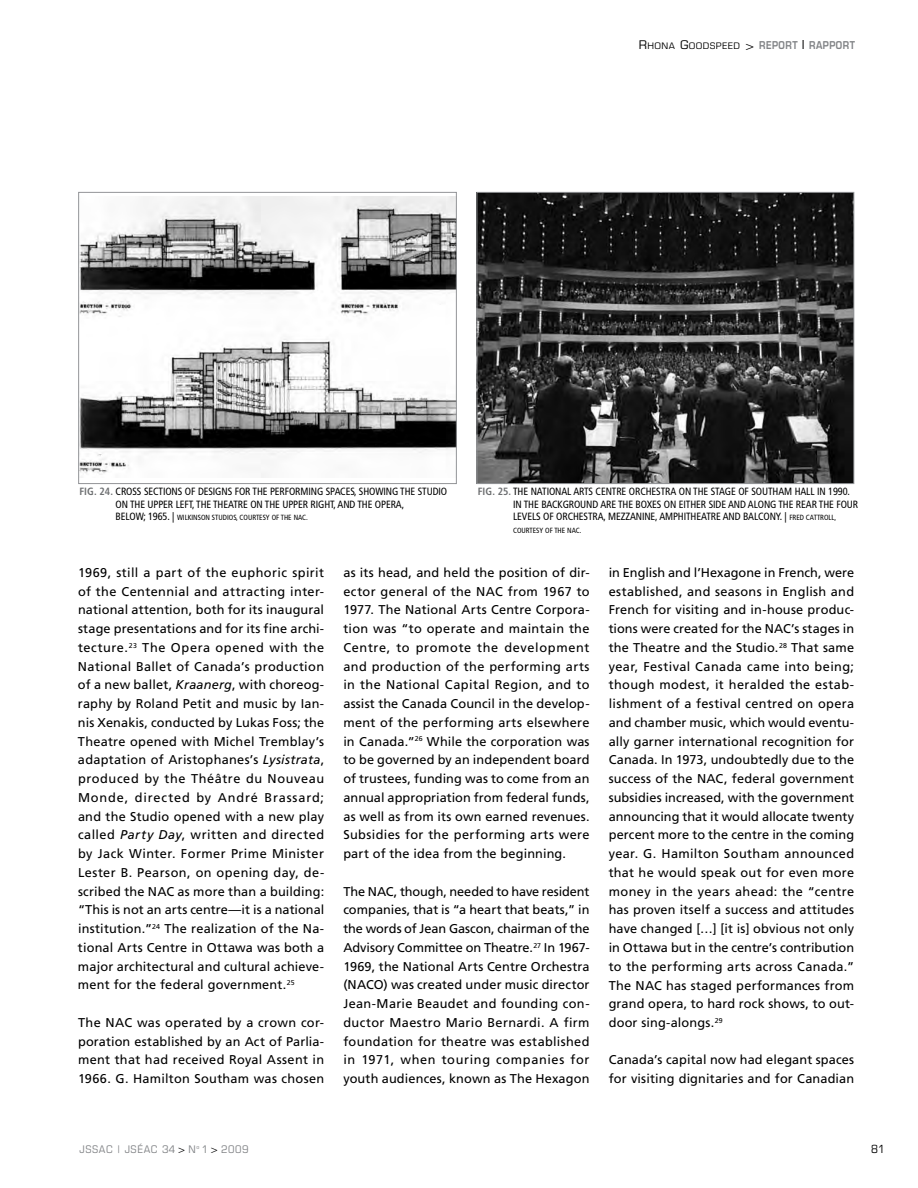
<style>
.page{position:relative;width:918px;height:1188px;background:#fff}
.page>*{position:absolute;margin:0;border:0;box-sizing:border-box;transform-origin:0 0}
.t1{font:12.75px/18.8px "Frutiger";letter-spacing:.015em;color:#000;text-align:justify}
.t2{font:condensed 11.25px "Eurostile";color:#000;scale:1.1 1}
.t3{font:condensed 10.5px/12.8px "Frutiger";letter-spacing:-.01em;color:#000}
.t4{font:600 10.5px "Eurostile";letter-spacing:.05em;color:#808285;scale:.85 1}
.t5{font:condensed 10.5px "Eurostile";letter-spacing:.05em;color:#808285;scale:1.1 1}
.t6{font:condensed 7.5px "Frutiger";color:#000}
.s1{font-weight:400;font-stretch:condensed;font-size:12px;color:#000}
.s2{font-weight:400;font-stretch:condensed;font-size:9px;color:#000}
.s3{font-size:12px;color:#000}
.s4{font-weight:700;color:#6d6f71}
.s5{font-size:10.5px}
.s6{font-size:7.5px}
.s7{font-style:italic}
.s8{color:#000}
</style>
<div class="page">
<img style="left:80px;top:197px;width:375px;height:280px">
<div style="left:78px;top:192px;width:379px;height:292px;border:1px solid #939598"></div>
<img style="left:479px;top:194px;width:373px;height:288px">
<div style="left:477px;top:192px;width:377px;height:292px;border:1px solid #939598"></div>
<p class="t4" style="left:639px;top:38px;width:256px"><span class="s1">R</span><span class="s2">HONA</span> <span class="s1">G</span><span class="s2">OODSPEED</span> <span class="s1">&gt;</span> REPORT <span class="s3">|</span> RAPPORT</p>
<p class="t3" style="left:116px;top:485px;width:333px;text-indent:-36px"><span class="s4">Fig. 24.</span> CROSS SECTIONS OF DESIGNS FOR THE PERFORMING SPACES, SHOWING THE STUDIO<br>ON THE UPPER LEFT, THE THEATRE ON THE UPPER RIGHT, AND THE OPERA,</p>
<p class="t6" style="left:116px;top:513px;width:194px"><span class="s5">BELOW; 1965. |</span> WILKINSON STUDIOS, COURTESY OF THE NAC.</p>
<p class="t3" style="left:513px;top:485px;width:347px;text-indent:-35px"><span class="s4">Fig. 25.</span> THE NATIONAL ARTS CENTRE ORCHESTRA ON THE STAGE OF SOUTHAM HALL IN 1990.<br>IN THE BACKGROUND ARE THE BOXES ON EITHER SIDE AND ALONG THE REAR THE FOUR<br>LEVELS OF ORCHESTRA, MEZZANINE, AMPHITHEATRE AND BALCONY. | <span class="s6">FRED CATTROLL,</span></p>
<p class="t6" style="left:513px;top:526px;width:70px">COURTESY OF THE NAC.</p>
<p class="t1" style="left:78px;top:563px;width:248px">1969, still a part of the euphoric spirit of the Centennial and attracting inter&shy;national attention, both for its inaugural stage presentations and for its fine archi&shy;tecture.<sup>23</sup> The Opera opened with the National Ballet of Canada’s production of a new ballet, <span class="s7">Kraanerg</span>, with choreog&shy;raphy by Roland Petit and music by Ian&shy;nis Xenakis, conducted by Lukas Foss; the Theatre opened with Michel Tremblay’s adaptation of Aristophanes’s <span class="s7">Lysistrata</span>, produced by the Théâtre du Nouveau Monde, directed by André Brassard; and the Studio opened with a new play called <span class="s7">Party Day</span>, written and directed by Jack Winter. Former Prime Minister Lester B. Pearson, on opening day, de&shy;scribed the NAC as more than a building: “This is not an arts centre—it is a national institution.”<sup>24</sup> The realization of the Na&shy;tional Arts Centre in Ottawa was both a major architectural and cultural achieve&shy;ment for the federal government.<sup>25</sup></p>
<p class="t1" style="left:78px;top:1013px;width:248px">The NAC was operated by a crown cor&shy;poration established by an Act of Parlia&shy;ment that had received Royal Assent in 1966. G. Hamilton Southam was chosen</p>
<p class="t1" style="left:343px;top:563px;width:248px">as its head, and held the position of dir&shy;ector general of the NAC from 1967 to 1977. The National Arts Centre Corpora&shy;tion was “to operate and maintain the Centre, to promote the development and production of the performing arts in the National Capital Region, and to assist the Canada Council in the develop&shy;ment of the performing arts elsewhere in Canada.”<sup>26</sup> While the corporation was to be governed by an independent board of trustees, funding was to come from an annual appropriation from federal funds, as well as from its own earned revenues.<br>Subsidies for the performing arts were part of the idea from the beginning.</p>
<p class="t1" style="left:343px;top:882px;width:248px">The NAC, though, needed to have resident companies, that is “a heart that beats,” in the words of Jean Gascon, chairman of the Advisory Committee on Theatre.<sup>27</sup> In 1967- 1969, the National Arts Centre Orchestra (NACO) was created under music director Jean-Marie Beaudet and founding con&shy;ductor Maestro Mario Bernardi. A firm foundation for theatre was established in 1971, when touring companies for youth audiences, known as The Hexagon</p>
<p class="t1" style="left:609px;top:563px;width:247px">in English and l’Hexagone in French, were established, and seasons in English and French for visiting and in-house produc&shy;tions were created for the NAC’s stages in the Theatre and the Studio.<sup>28</sup> That same year, Festival Canada came into being; though modest, it heralded the estab&shy;lishment of a festival centred on opera and chamber music, which would eventu&shy;ally garner international recognition for Canada. In 1973, undoubtedly due to the success of the NAC, federal government subsidies increased, with the government announcing that it would allocate twenty percent more to the centre in the coming year. G. Hamilton Southam announced that he would speak out for even more money in the years ahead: the “centre has proven itself a success and attitudes have changed […] [it is] obvious not only in Ottawa but in the centre’s contribution to the performing arts across Canada.” The NAC has staged performances from grand opera, to hard rock shows, to out&shy;door sing-alongs.<sup>29</sup></p>
<p class="t1" style="left:609px;top:1050px;width:247px">Canada’s capital now had elegant spaces for visiting dignitaries and for Canadian</p>
<p class="t5" style="left:80px;top:1143px;width:155px">JSSAC | JSÉAC 34 <span class="s8">&gt;</span> N<sup>o</sup> 1 <span class="s8">&gt;</span> 2009</p>
<p class="t2" style="left:871px;top:1142px;width:14px">81</p>
</div>
